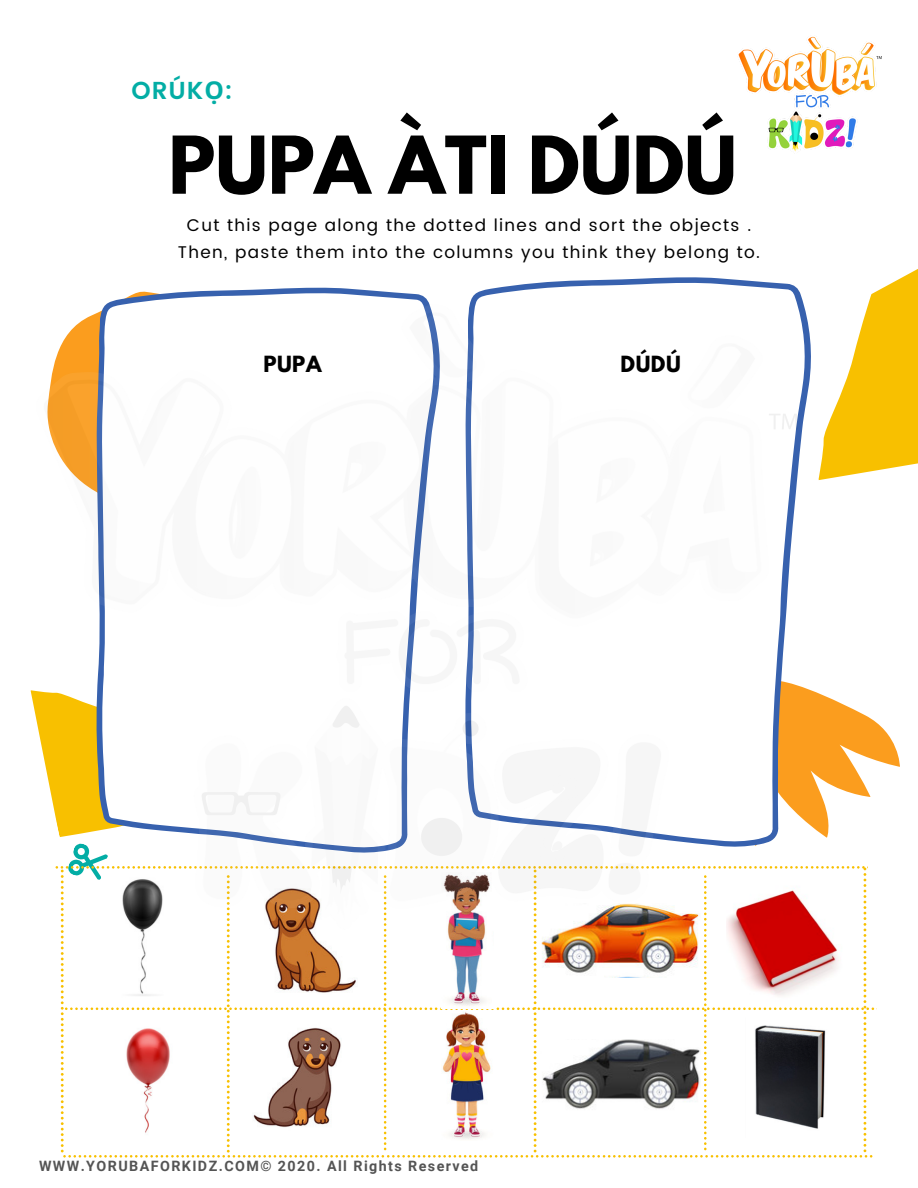
<style>
.page{position:relative;width:918px;height:1188px;background:#fff}
.page>*{position:absolute;margin:0;border:0;box-sizing:border-box;transform-origin:0 0}
.t1{font:700 70.5px "League Spartan";color:#000}
.t2{font:600 24.6px "Poppins";color:#03ada5}
.t3{font:700 19.8px "League Spartan";letter-spacing:.03em;color:#000}
.t4{font:16.95px "Poppins";letter-spacing:.08em;color:#000}
.t5{font:700 14.25px "Roboto";letter-spacing:.1em;color:#545454}
.s1{font-family:"Noto Sans";font-weight:700}
</style>
<div class="page">
<svg style="left:857px;top:269px;width:61px;height:205px;background:#f8c821"></svg>
<img style="left:738px;top:36px;width:144px;height:116px">
<img style="left:47px;top:277px;width:810px;height:382px">
<svg style="left:30px;top:659px;width:870px;height:499px"></svg>
<p class="t2" style="left:131px;top:76px;width:103px">ORÚK<span class="s1">Ọ</span>:</p>
<p class="t1" style="left:168px;top:130px;width:570px">PUPA ÀTI DÚDÚ</p>
<p class="t4" style="left:187px;top:215px;width:566px">Cut this page along the dotted lines and sort the objects .</p>
<p class="t4" style="left:178px;top:242px;width:584px">Then, paste them into the columns you think they belong to.</p>
<p class="t3" style="left:263px;top:354px;width:60px">PUPA</p>
<p class="t3" style="left:621px;top:354px;width:62px">DÚDÚ</p>
<p class="t5" style="left:39px;top:1158px;width:441px">WWW.YORUBAFORKIDZ.COM© 2020. All Rights Reserved</p>
</div>
